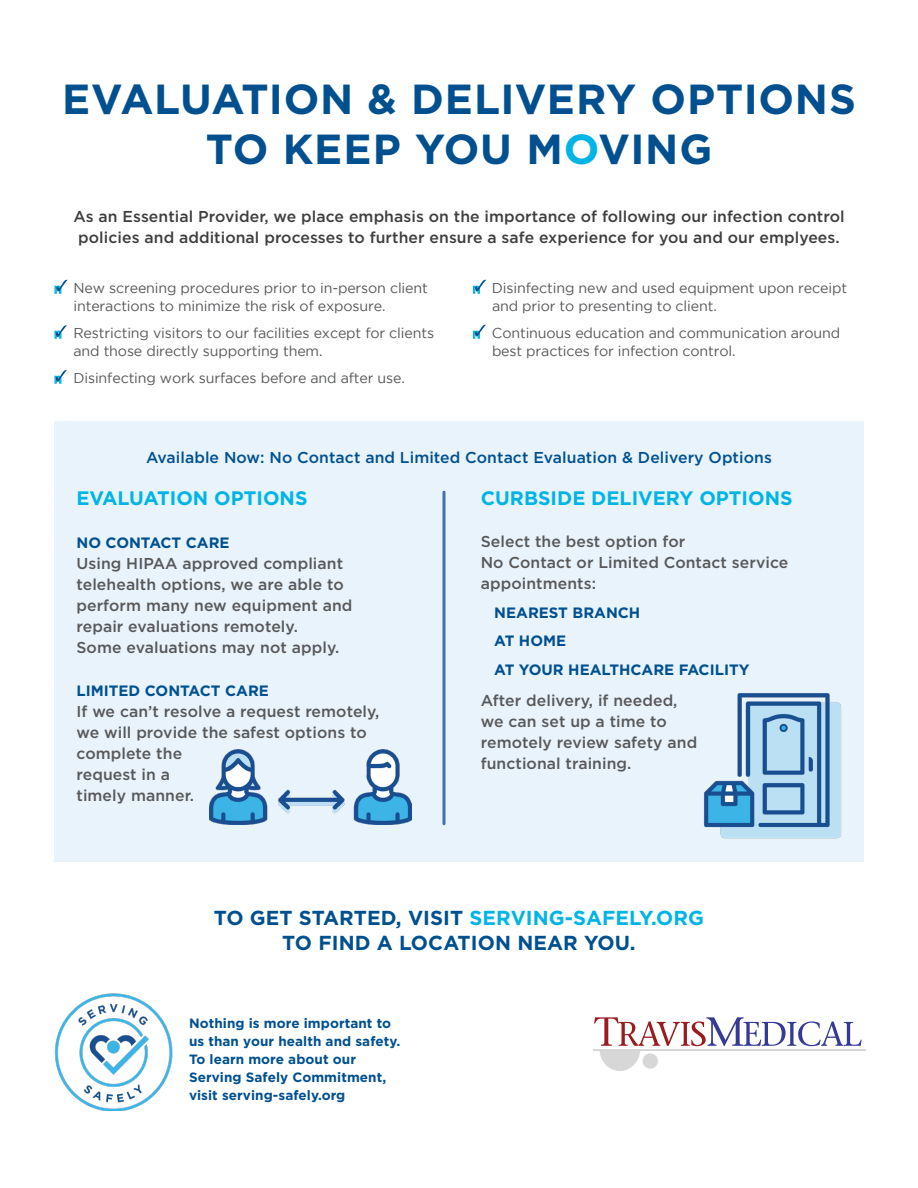
<style>
.page{position:relative;width:918px;height:1188px;background:#fff}
.page>*{position:absolute;margin:0;border:0;box-sizing:border-box;transform-origin:0 0}
.t1{font:700 42px/50.4px "Gotham";letter-spacing:.015em;color:#005090;text-align:center}
.t2{font:700 20.25px/25.5px "Gotham";letter-spacing:.005em;color:#005090;text-align:center}
.t3{font:700 19.5px "Gotham";color:#00b5e6}
.t4{font:500 15.75px/21px "Gotham";letter-spacing:.005em;color:#57585a}
.t5{font:500 15.75px/21px "Gotham";letter-spacing:.005em;color:#3e3e3f;text-align:center}
.t6{font:500 15.75px "Gotham";letter-spacing:.005em;color:#005090}
.t7{font:700 15px "Gotham";color:#005090}
.t8{font:14.25px/18px "Gotham";letter-spacing:-.01em;color:#57585a}
.t9{font:700 13.5px/18px "Gotham";letter-spacing:.005em;color:#005090}
.s1{color:#00b5e6}
.s2{font-family:"Myriad Pro";color:#00b5e6}
</style>
<div class="page">
<div style="left:54px;top:421px;width:810px;height:441px;background:#e8f3fb"></div>
<img style="left:704px;top:693px;width:138px;height:146px">
<svg style="left:442px;top:492px;width:4px;height:332px"></svg>
<svg style="left:56px;top:280px;width:12px;height:11px"></svg>
<svg style="left:56px;top:325px;width:11px;height:12px"></svg>
<svg style="left:56px;top:370px;width:11px;height:12px"></svg>
<svg style="left:475px;top:280px;width:11px;height:11px"></svg>
<svg style="left:475px;top:325px;width:11px;height:11px"></svg>
<img style="left:54px;top:993px;width:119px;height:118px">
<img style="left:210px;top:750px;width:201px;height:74px">
<svg style="left:594px;top:1017px;width:268px;height:54px"></svg>
<div style="left:643px;top:1053px;width:15px;height:16px;background:#d7d7d7;border-radius:50%"></div>
<hr style="left:593px;top:1049px;width:272px;height:2px;background:#d7d7d7">
<p class="t1" style="left:62px;top:73px;width:795px">EVALUATION &amp; DELIVERY OPTIONS<br>TO KEEP YOU M<span class="s1">O</span>VING</p>
<p class="t5" style="left:73px;top:205px;width:773px">As an Essential Provider, we place emphasis on the importance of following our infection control policies and additional processes to further ensure a safe experience for you and our emplyees.</p>
<p class="t8" style="left:74px;top:279px;width:356px;text-indent:-20px"><span class="s2">n</span> New screening procedures prior to in-person client interactions to minimize the risk of exposure.</p>
<p class="t8" style="left:74px;top:324px;width:362px;text-indent:-20px"><span class="s2">n</span> Restricting visitors to our facilities except for clients and those directly supporting them.</p>
<p class="t8" style="left:54px;top:369px;width:352px"><span class="s2">n</span> Disinfecting work surfaces before and after use.</p>
<p class="t8" style="left:492px;top:279px;width:357px;text-indent:-20px"><span class="s2">n</span> Disinfecting new and used equipment upon receipt and prior to presenting to client.</p>
<p class="t8" style="left:492px;top:324px;width:350px;text-indent:-20px"><span class="s2">n</span> Continuous education and communication around best practices for infection control.</p>
<p class="t6" style="left:146px;top:447px;width:627px">Available Now: No Contact and Limited Contact Evaluation &amp; Delivery Options</p>
<p class="t3" style="left:76px;top:485px;width:232px">EVALUATION OPTIONS</p>
<p class="t7" style="left:76px;top:533px;width:155px">NO CONTACT CARE</p>
<p class="t4" style="left:76px;top:553px;width:278px">Using HIPAA approved compliant telehealth options, we are able to perform many new equipment and repair evaluations remotely.<br>Some evaluations may not apply.</p>
<p class="t7" style="left:76px;top:680px;width:194px">LIMITED CONTACT CARE</p>
<p class="t4" style="left:76px;top:700px;width:305px">If we can’t resolve a request remotely, we will provide the safest options to complete the<br>request in a<br>timely manner.</p>
<p class="t3" style="left:481px;top:485px;width:313px">CURBSIDE DELIVERY OPTIONS</p>
<p class="t4" style="left:481px;top:531px;width:309px">Select the best option for<br>No Contact or Limited Contact service appointments:</p>
<p class="t7" style="left:494px;top:603px;width:148px">NEAREST BRANCH</p>
<p class="t7" style="left:494px;top:631px;width:73px">AT HOME</p>
<p class="t7" style="left:494px;top:660px;width:257px">AT YOUR HEALTHCARE FACILITY</p>
<p class="t4" style="left:481px;top:690px;width:218px">After delivery, if needed, we can set up a time to remotely review safety and functional training.</p>
<p class="t2" style="left:214px;top:905px;width:492px">TO GET STARTED, VISIT <span class="s1">SERVING-SAFELY.ORG<br></span>TO FIND A LOCATION NEAR YOU.</p>
<p class="t9" style="left:189px;top:1014px;width:213px">Nothing is more important to us than your health and safety.<br>To learn more about our<br>Serving Safely Commitment, visit serving-safely.org</p>
</div>
